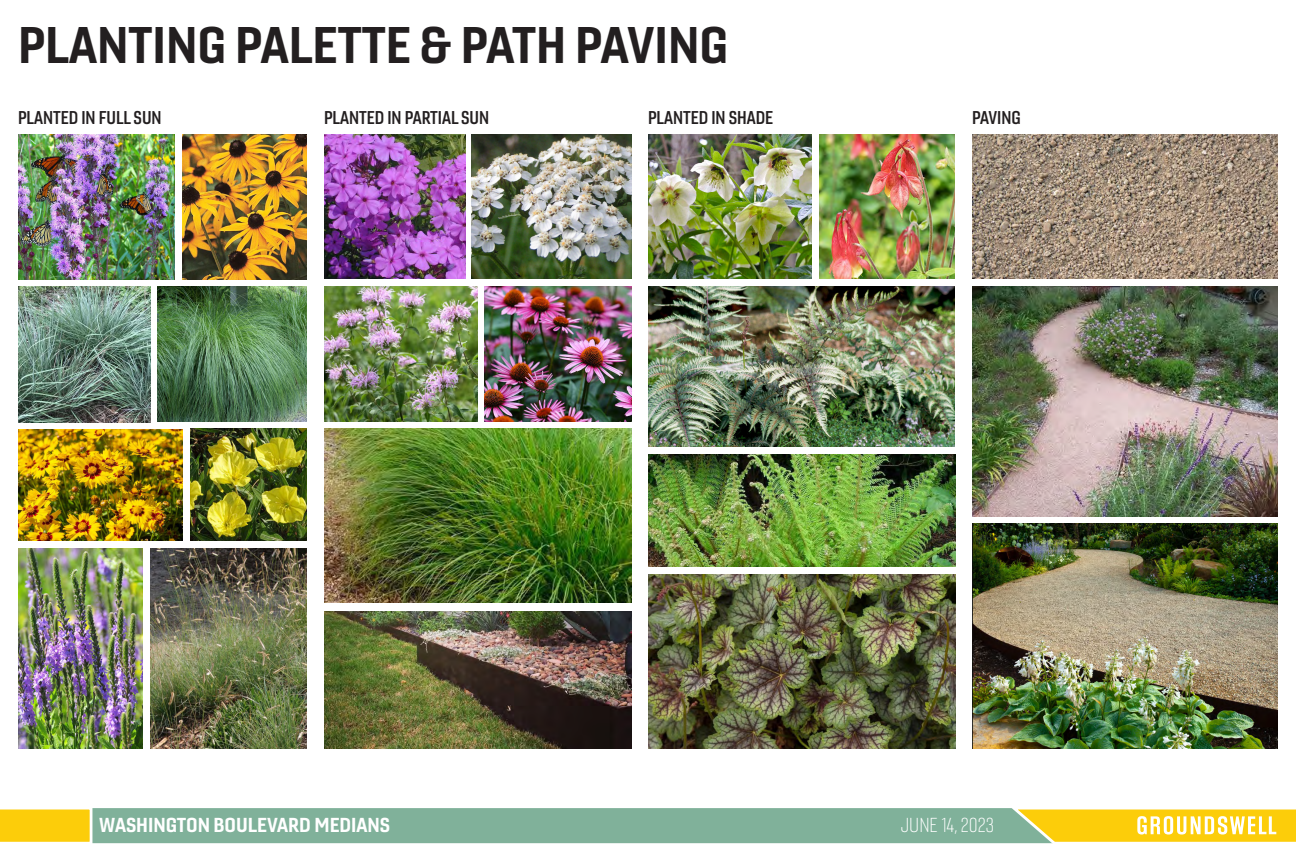
<style>
.page{position:relative;width:1296px;height:864px;background:#fff}
.page>*{position:absolute;margin:0;border:0;box-sizing:border-box;transform-origin:0 0}
.t1{font:50px "Gineso Nor Bol";color:#231f20}
.t2{font:19.65px "Gineso Nor Bol";color:#fff}
.t3{font:19.65px "Gineso Con Thi";color:#fff}
.t4{font:18px "Gineso Con Dem";color:#231f20}
</style>
<div class="page">
<img style="left:648px;top:287px;width:306px;height:160px">
<img style="left:183px;top:134px;width:123px;height:145px">
<div style="left:94px;top:808px;width:912px;height:36px;background:#80b19a"></div>
<svg style="left:0;top:808px;width:94px;height:36px;background:#fad22b"></svg>
<svg style="left:1006px;top:808px;width:290px;height:36px"></svg>
<img style="left:972px;top:524px;width:306px;height:224px">
<img style="left:972px;top:287px;width:306px;height:229px">
<img style="left:18px;top:134px;width:156px;height:145px">
<img style="left:157px;top:286px;width:149px;height:135px">
<img style="left:190px;top:428px;width:116px;height:113px">
<img style="left:18px;top:286px;width:132px;height:136px">
<img style="left:18px;top:429px;width:165px;height:112px">
<img style="left:18px;top:548px;width:125px;height:200px">
<img style="left:150px;top:548px;width:156px;height:200px">
<img style="left:472px;top:134px;width:159px;height:145px">
<img style="left:324px;top:428px;width:307px;height:175px">
<img style="left:485px;top:286px;width:146px;height:135px">
<img style="left:324px;top:286px;width:154px;height:135px">
<img style="left:324px;top:134px;width:141px;height:145px">
<img style="left:819px;top:134px;width:135px;height:145px">
<img style="left:648px;top:454px;width:307px;height:113px">
<img style="left:648px;top:134px;width:164px;height:145px">
<img style="left:649px;top:574px;width:306px;height:174px">
<img style="left:972px;top:134px;width:306px;height:145px">
<img style="left:324px;top:612px;width:307px;height:136px">
<h1 class="t1" style="left:18px;top:13px;width:712px">PLANTING PALETTE &amp; PATH PAVING</h1>
<p class="t4" style="left:18px;top:106px;width:145px">PLANTED IN FULL SUN</p>
<p class="t4" style="left:324px;top:106px;width:167px">PLANTED IN PARTIAL SUN</p>
<p class="t4" style="left:648px;top:106px;width:127px">PLANTED IN SHADE</p>
<p class="t4" style="left:972px;top:106px;width:50px">PAVING</p>
<p class="t2" style="left:99px;top:812px;width:292px">WASHINGTON BOULEVARD MEDIANS</p>
<p class="t3" style="left:901px;top:813px;width:95px">JUNE 14, 2023</p>
</div>
